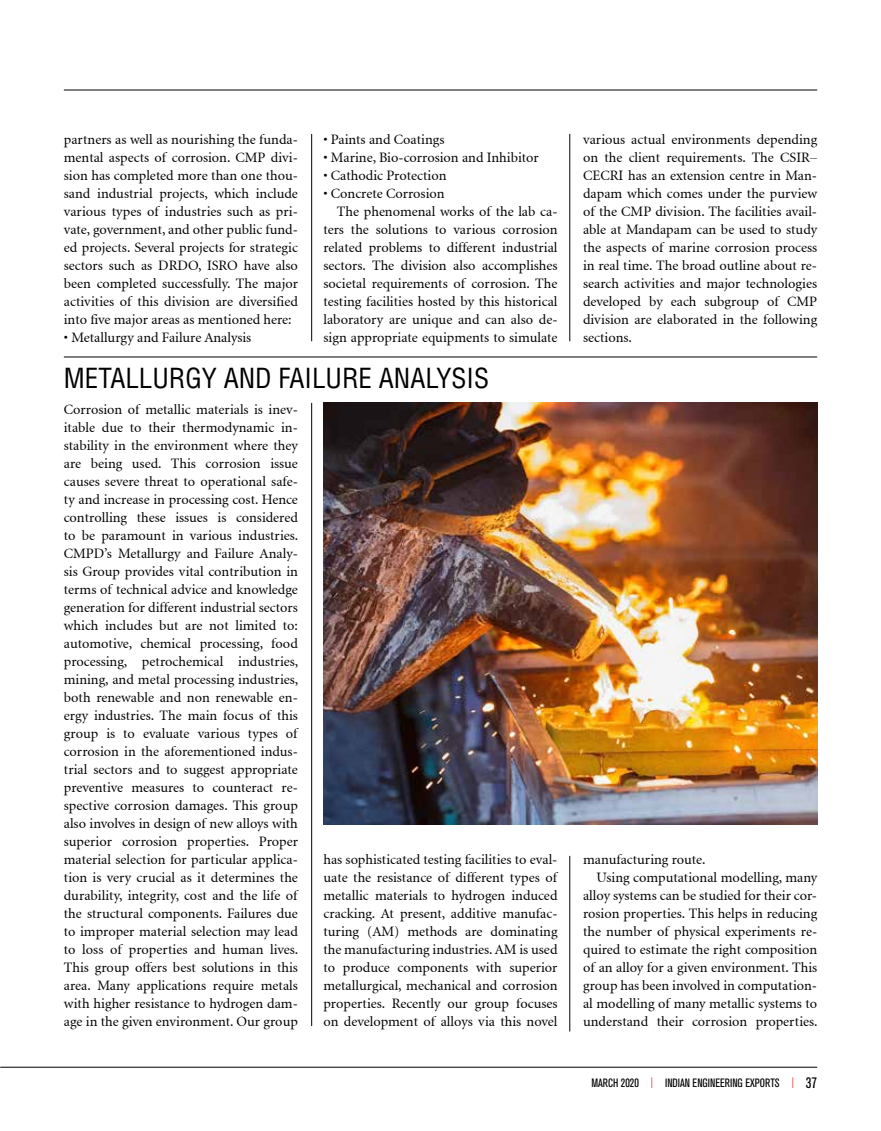
<style>
.page{position:relative;width:881px;height:1131px;background:#fff}
.page>*{position:absolute;margin:0;border:0;box-sizing:border-box;transform-origin:0 0}
.t1{font:condensed 27px "Helvetica LT Std";color:#000}
.t2{font:14.25px/18px "Adobe Corporate ID Minion";color:#000;text-align:justify}
.t3{font:condensed 12px "Akzidenz Grotesk BQ";color:#000}
.s1{font-weight:300;font-size:15px;color:#ed1d24}
.s2{font-size:15px}
</style>
<div class="page">
<hr style="left:0;top:1067px;width:816px;height:1px;background:#000">
<hr style="left:64px;top:357px;width:752px;height:1px;background:#000">
<img style="left:323px;top:403px;width:493px;height:421px">
<hr style="left:569px;top:856px;width:1px;height:175px;background:#000">
<hr style="left:311px;top:403px;width:1px;height:623px;background:#000">
<hr style="left:311px;top:134px;width:1px;height:207px;background:#000">
<hr style="left:569px;top:134px;width:1px;height:207px;background:#000">
<hr style="left:64px;top:90px;width:752px;height:1px;background:#000">
<p class="t2" style="left:64px;top:131px;width:235px">partners as well as nourishing the funda&shy;mental aspects of corrosion. CMP divi&shy;sion has completed more than one thou&shy;sand industrial projects, which include various types of industries such as pri&shy;vate, government, and other public fund&shy;ed projects. Several projects for strategic sectors such as DRDO, ISRO have also been completed successfully. The major activities of this division are diversified into five major areas as mentioned here:</p>
<p class="t2" style="left:64px;top:329px;width:189px">• Metallurgy and Failure Analysis</p>
<p class="t2" style="left:323px;top:131px;width:122px">• Paints and Coatings</p>
<p class="t2" style="left:323px;top:149px;width:217px">• Marine, Bio-corrosion and Inhibitor</p>
<p class="t2" style="left:323px;top:167px;width:124px">• Cathodic Protection</p>
<p class="t2" style="left:323px;top:185px;width:123px">• Concrete Corrosion</p>
<p class="t2" style="left:337px;top:203px;width:222px">The phenomenal works of the lab ca-</p>
<p class="t2" style="left:323px;top:221px;width:235px">ters the solutions to various corrosion</p>
<p class="t2" style="left:323px;top:239px;width:235px">related problems to different industrial</p>
<p class="t2" style="left:323px;top:257px;width:235px">sectors. The division also accomplishes</p>
<p class="t2" style="left:323px;top:275px;width:235px">societal requirements of corrosion. The</p>
<p class="t2" style="left:323px;top:293px;width:235px">testing facilities hosted by this historical</p>
<p class="t2" style="left:323px;top:311px;width:235px">laboratory are unique and can also de-</p>
<p class="t2" style="left:323px;top:329px;width:235px">sign appropriate equipments to simulate</p>
<h1 class="t1" style="left:64px;top:361px;width:426px">METALLURGY AND FAILURE ANALYSIS</h1>
<p class="t2" style="left:583px;top:131px;width:235px">various actual environments depending on the client requirements. The CSIR– CECRI has an extension centre in Man&shy;dapam which comes under the purview of the CMP division. The facilities avail&shy;able at Mandapam can be used to study the aspects of marine corrosion process in real time. The broad outline about re&shy;search activities and major technologies developed by each subgroup of CMP division are elaborated in the following sections.</p>
<p class="t2" style="left:64px;top:401px;width:236px">Corrosion of metallic materials is inev&shy;itable due to their thermodynamic in&shy;stability in the environment where they are being used. This corrosion issue causes severe threat to operational safe&shy;ty and increase in processing cost. Hence controlling these issues is considered to be paramount in various industries.<br>CMPD’s Metallurgy and Failure Analy&shy;sis Group provides vital contribution in terms of technical advice and knowledge generation for different industrial sectors which includes but are not limited to: automotive, chemical processing, food processing, petrochemical industries, mining, and metal processing industries, both renewable and non renewable en&shy;ergy industries. The main focus of this group is to evaluate various types of corrosion in the aforementioned indus&shy;trial sectors and to suggest appropriate preventive measures to counteract re&shy;spective corrosion damages. This group also involves in design of new alloys with superior corrosion properties. Proper material selection for particular applica&shy;tion is very crucial as it determines the durability, integrity, cost and the life of the structural components. Failures due to improper material selection may lead to loss of properties and human lives.<br>This group offers best solutions in this area. Many applications require metals with higher resistance to hydrogen dam&shy;age in the given environment. Our group</p>
<p class="t2" style="left:323px;top:851px;width:235px">has sophisticated testing facilities to eval&shy;uate the resistance of different types of metallic materials to hydrogen induced cracking. At present, additive manufac&shy;turing (AM) methods are dominating the manufacturing industries. AM is used to produce components with superior metallurgical, mechanical and corrosion properties. Recently our group focuses on development of alloys via this novel</p>
<p class="t2" style="left:583px;top:851px;width:124px">manufacturing route.</p>
<p class="t2" style="left:596px;top:869px;width:222px">Using computational modelling, many</p>
<p class="t2" style="left:583px;top:887px;width:235px">alloy systems can be studied for their cor-</p>
<p class="t2" style="left:583px;top:905px;width:235px">rosion properties. This helps in reducing</p>
<p class="t2" style="left:583px;top:923px;width:235px">the number of physical experiments re-</p>
<p class="t2" style="left:583px;top:941px;width:235px">quired to estimate the right composition</p>
<p class="t2" style="left:583px;top:959px;width:235px">of an alloy for a given environment. This</p>
<p class="t2" style="left:583px;top:977px;width:235px">group has been involved in computation-</p>
<p class="t2" style="left:583px;top:995px;width:235px">al modelling of many metallic systems to</p>
<p class="t2" style="left:583px;top:1013px;width:236px">understand their corrosion properties.</p>
<p class="t3" style="left:591px;top:1076px;width:227px">MARCH 2020 <span class="s1">l</span> INDIAN ENGINEERING EXPORTS <span class="s1">l</span> <span class="s2">37</span></p>
</div>
